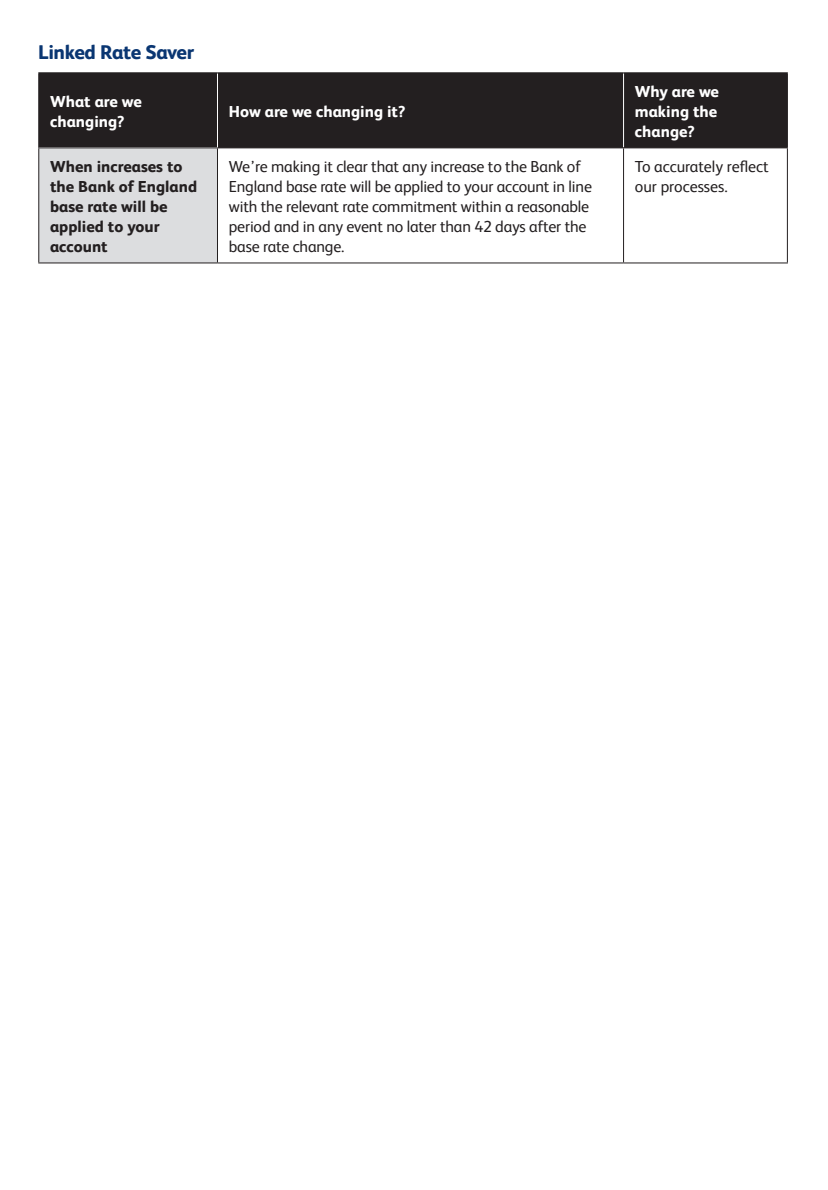
<style>
.page{position:relative;width:828px;height:1190px;background:#fff}
.page>*{position:absolute;margin:0;border:0;box-sizing:border-box;transform-origin:0 0}
.t1{font:800 20px "Coop Bank";letter-spacing:-.02em;color:#0a3672}
.t2{font:16px/20px "Coop Bank";letter-spacing:-.01em;color:#231f20}
.t3{font:800 16px/20px "Coop Bank";color:#231f20}
.t4{font:800 16px/20px "Coop Bank";color:#fff}
</style>
<div class="page">
<div style="left:39px;top:73px;width:748px;height:74px;background:#231f20"></div>
<div style="left:39px;top:148px;width:178px;height:115px;background:#dcdddf"></div>
<hr style="left:217px;top:73px;width:1px;height:74px;background:#fff">
<hr style="left:623px;top:73px;width:1px;height:74px;background:#fff">
<hr style="left:38px;top:148px;width:1px;height:114px;background:#231f20">
<hr style="left:217px;top:148px;width:1px;height:114px;background:#231f20">
<hr style="left:623px;top:148px;width:1px;height:114px;background:#231f20">
<hr style="left:787px;top:148px;width:1px;height:114px;background:#231f20">
<hr style="left:38px;top:262px;width:179px;height:1px;background:#231f20">
<hr style="left:217px;top:262px;width:406px;height:1px;background:#231f20">
<hr style="left:623px;top:262px;width:165px;height:1px;background:#231f20">
<hr style="left:38px;top:72px;width:179px;height:1px;background:#231f20">
<hr style="left:38px;top:73px;width:1px;height:74px;background:#231f20">
<hr style="left:217px;top:72px;width:406px;height:1px;background:#231f20">
<hr style="left:623px;top:72px;width:165px;height:1px;background:#231f20">
<hr style="left:787px;top:73px;width:1px;height:74px;background:#231f20">
<hr style="left:38px;top:147px;width:179px;height:1px;background:#231f20">
<hr style="left:217px;top:147px;width:406px;height:1px;background:#231f20">
<hr style="left:623px;top:147px;width:165px;height:1px;background:#231f20">
<p class="t1" style="left:38px;top:38px;width:157px">Linked Rate Saver</p>
<p class="t4" style="left:50px;top:90px;width:93px">What are we changing?</p>
<p class="t4" style="left:229px;top:100px;width:178px">How are we changing it?</p>
<p class="t4" style="left:635px;top:80px;width:86px;text-align:justify">Why are we making the change?</p>
<p class="t3" style="left:50px;top:155px;width:149px">When increases to the Bank of England base rate will be applied to your account</p>
<p class="t2" style="left:229px;top:155px;width:365px">We’re making it clear that any increase to the Bank of England base rate will be applied to your account in line with the relevant rate commitment within a reasonable period and in any event no later than 42 days after the base rate change.</p>
<p class="t2" style="left:635px;top:155px;width:135px">To accurately reflect our processes.</p>
</div>
